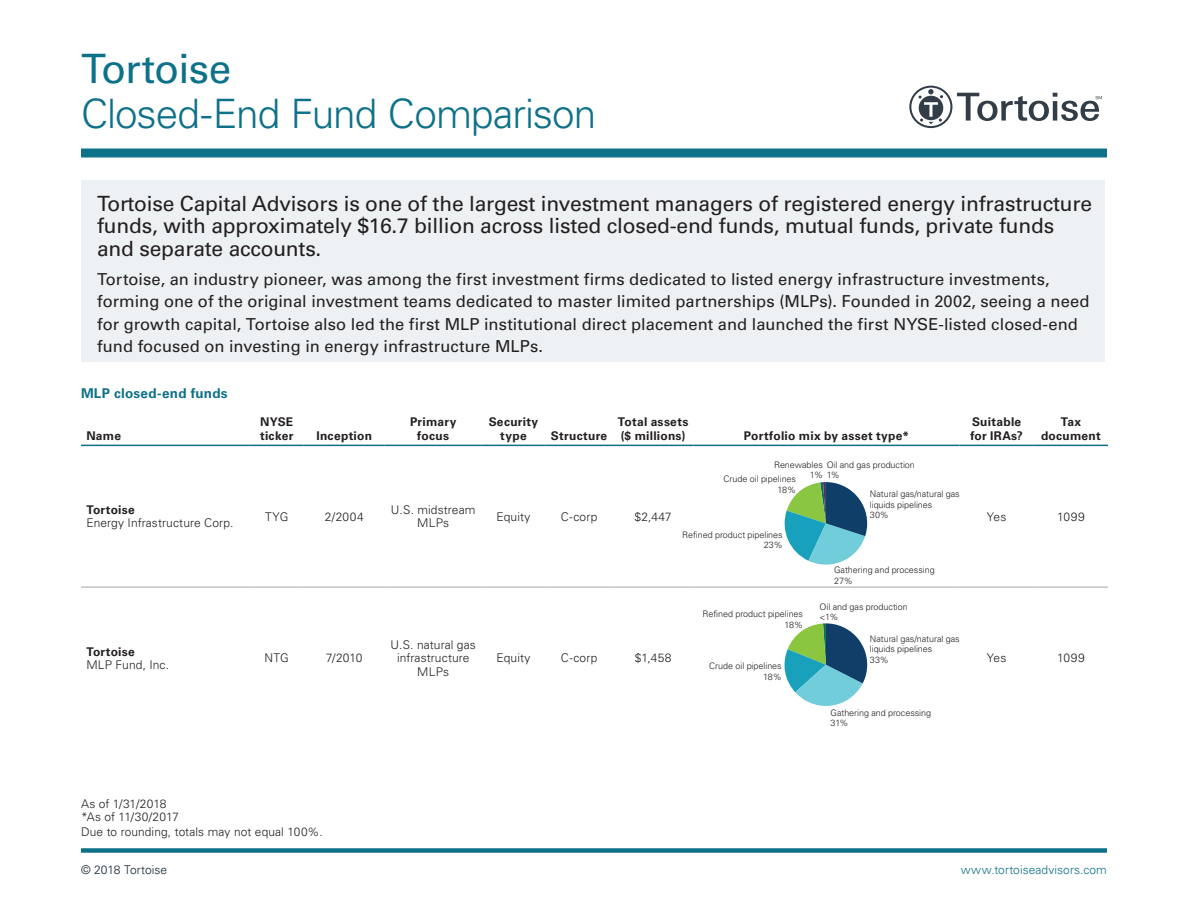
<style>
.page{position:relative;width:1188px;height:918px;background:#fff}
.page>*{position:absolute;margin:0;border:0;box-sizing:border-box;transform-origin:0 0}
.Fund_Tag{font:300 40.5px/45px "Univers LT Std";letter-spacing:-.025em;color:#0e718a}
.t1{font:21px/22.5px "Univers LT Std";letter-spacing:-.01em;color:#231f20}
.t2{font:16.5px/22.5px "Univers LT Std";letter-spacing:.005em;color:#231f20}
.t3{font:700 13.5px "Univers LT Std";letter-spacing:.02em;color:#0e718a}
.Date_Author{font:300 12px/13.5px "Univers LT Std";letter-spacing:.01em;color:#231f20}
.Date_Author-2{font:700 12px/13.5px "Univers LT Std";letter-spacing:.02em;color:#231f20;text-align:center}
.Bodytext-column{font:300 12px "Univers LT Std";letter-spacing:.01em;color:#231f20}
.t4{font:300 12px "Univers LT Std";letter-spacing:.005em;color:#0e718a}
.t5{font:300 12px "Univers LT Std";color:#112530}
.Bodytext{font:300 9px/10.5px "Univers LT Std";letter-spacing:-.005em;color:#231f20}
.s1{font-weight:400}
.s2{font-weight:700}
</style>
<div class="page">
<div style="left:81px;top:848px;width:1026px;height:5px;background:#0e718a"></div>
<hr style="left:81px;top:445px;width:169px;height:1px;background:#0e718a">
<hr style="left:250px;top:445px;width:54px;height:1px;background:#0e718a">
<hr style="left:304px;top:445px;width:81px;height:1px;background:#0e718a">
<hr style="left:385px;top:445px;width:97px;height:1px;background:#0e718a">
<hr style="left:482px;top:445px;width:63px;height:1px;background:#0e718a">
<hr style="left:545px;top:445px;width:68px;height:1px;background:#0e718a">
<hr style="left:613px;top:445px;width:80px;height:1px;background:#0e718a">
<hr style="left:693px;top:445px;width:267px;height:1px;background:#0e718a">
<hr style="left:960px;top:445px;width:74px;height:1px;background:#0e718a">
<hr style="left:1034px;top:445px;width:74px;height:1px;background:#0e718a">
<hr style="left:81px;top:586px;width:169px;height:2px;background:#c3c5c5">
<hr style="left:250px;top:586px;width:54px;height:2px;background:#c3c5c5">
<hr style="left:304px;top:586px;width:81px;height:2px;background:#c3c5c5">
<hr style="left:385px;top:586px;width:97px;height:2px;background:#c3c5c5">
<hr style="left:482px;top:586px;width:63px;height:2px;background:#c3c5c5">
<hr style="left:545px;top:586px;width:68px;height:2px;background:#c3c5c5">
<hr style="left:613px;top:586px;width:80px;height:2px;background:#c3c5c5">
<hr style="left:693px;top:586px;width:267px;height:2px;background:#c3c5c5">
<hr style="left:960px;top:586px;width:74px;height:2px;background:#c3c5c5">
<hr style="left:1034px;top:586px;width:74px;height:2px;background:#c3c5c5">
<svg style="left:784px;top:623px;width:83px;height:83px"></svg>
<div style="left:81px;top:148px;width:1026px;height:10px;background:#0e718a"></div>
<svg style="left:784px;top:482px;width:83px;height:83px"></svg>
<div style="left:81px;top:181px;width:1024px;height:181px;background:#edf1f3"></div>
<svg style="left:909px;top:86px;width:193px;height:42px"></svg>
<p class="Fund_Tag" style="left:81px;top:46px;width:517px"><span class="s1">Tortoise<br></span>Closed-End Fund Comparison</p>
<p class="t1" style="left:97px;top:192px;width:996px">Tortoise Capital Advisors is one of the largest investment managers of registered energy infrastructure funds, with approximately $16.7 billion across listed closed-end funds, mutual funds, private funds and separate accounts.</p>
<p class="t2" style="left:97px;top:268px;width:994px">Tortoise, an industry pioneer, was among the first investment firms dedicated to listed energy infrastructure investments, forming one of the original investment teams dedicated to master limited partnerships (MLPs). Founded in 2002, seeing a need for growth capital, Tortoise also led the first MLP institutional direct placement and launched the first NYSE-listed closed-end fund focused on investing in energy infrastructure MLPs.</p>
<p class="t3" style="left:81px;top:385px;width:148px">MLP closed-end funds</p>
<p class="Date_Author-2" style="left:86px;top:429px;width:36px">Name</p>
<p class="Date_Author-2" style="left:260px;top:416px;width:35px;text-align:left">NYSE ticker</p>
<p class="Date_Author-2" style="left:316px;top:429px;width:57px">Inception</p>
<p class="Date_Author-2" style="left:410px;top:416px;width:48px">Primary focus</p>
<p class="Date_Author-2" style="left:489px;top:416px;width:51px">Security type</p>
<p class="Date_Author-2" style="left:551px;top:429px;width:58px">Structure</p>
<p class="Date_Author-2" style="left:618px;top:416px;width:72px">Total assets</p>
<p class="Date_Author-2" style="left:621px;top:429px;width:66px">($ millions)</p>
<p class="Date_Author-2" style="left:744px;top:429px;width:167px">Portfolio mix by asset type*</p>
<p class="Date_Author-2" style="left:970px;top:416px;width:54px;text-align:left">Suitable for IRAs?</p>
<p class="Date_Author-2" style="left:1041px;top:416px;width:61px">Tax document</p>
<p class="Bodytext" style="left:810px;top:459px;width:107px;text-indent:-36px">Renewables Oil and gas production<br>1% 1%</p>
<p class="Bodytext" style="left:724px;top:474px;width:74px;text-align:right">Crude oil pipelines<br>18%</p>
<p class="Bodytext" style="left:682px;top:529px;width:102px;text-align:right">Refined product pipelines<br>23%</p>
<p class="Bodytext" style="left:870px;top:489px;width:91px">Natural gas/natural gas liquids pipelines<br>30%</p>
<p class="Date_Author" style="left:86px;top:503px;width:149px"><span class="s2">Tortoise<br></span>Energy Infrastructure Corp.</p>
<p class="Date_Author" style="left:265px;top:510px;width:25px">TYG</p>
<p class="Date_Author" style="left:325px;top:510px;width:41px">2/2004</p>
<p class="Date_Author" style="left:391px;top:503px;width:86px;text-align:center">U.S. midstream<br>MLPs</p>
<p class="Date_Author" style="left:496px;top:510px;width:36px">Equity</p>
<p class="Date_Author" style="left:561px;top:510px;width:38px">C-corp</p>
<p class="Date_Author" style="left:635px;top:510px;width:39px">$2,447</p>
<p class="Date_Author" style="left:987px;top:510px;width:21px">Yes</p>
<p class="Date_Author" style="left:1057px;top:510px;width:29px">1099</p>
<p class="Date_Author" style="left:86px;top:645px;width:84px"><span class="s2">Tortoise<br></span>MLP Fund, Inc.</p>
<p class="Date_Author" style="left:265px;top:651px;width:26px">NTG</p>
<p class="Date_Author" style="left:326px;top:651px;width:38px">7/2010</p>
<p class="Date_Author" style="left:81px;top:797px;width:87px">As of 1/31/2018</p>
<p class="Date_Author" style="left:81px;top:810px;width:99px">*As of 11/30/2017</p>
<p class="Bodytext-column" style="left:81px;top:824px;width:243px">Due to rounding, totals may not equal 100%.</p>
<p class="Date_Author" style="left:391px;top:638px;width:87px;text-align:center">U.S. natural gas infrastructure<br>MLPs</p>
<p class="Bodytext" style="left:834px;top:565px;width:102px">Gathering and processing<br>27%</p>
<p class="Bodytext" style="left:820px;top:601px;width:90px">Oil and gas production &lt;1%</p>
<p class="Bodytext" style="left:870px;top:633px;width:91px">Natural gas/natural gas liquids pipelines<br>33%</p>
<p class="Bodytext" style="left:703px;top:609px;width:102px;text-align:right">Refined product pipelines<br>18%</p>
<p class="Bodytext" style="left:709px;top:661px;width:74px;text-align:right">Crude oil pipelines<br>18%</p>
<p class="Date_Author" style="left:496px;top:651px;width:36px">Equity</p>
<p class="Date_Author" style="left:561px;top:651px;width:38px">C-corp</p>
<p class="Date_Author" style="left:635px;top:651px;width:38px">$1,458</p>
<p class="Date_Author" style="left:987px;top:651px;width:21px">Yes</p>
<p class="Date_Author" style="left:1057px;top:651px;width:29px">1099</p>
<p class="Bodytext" style="left:831px;top:708px;width:102px">Gathering and processing<br>31%</p>
<p class="t5" style="left:81px;top:862px;width:88px">© 2018 Tortoise</p>
<p class="t4" style="left:961px;top:862px;width:148px">www.tortoiseadvisors.com</p>
</div>
